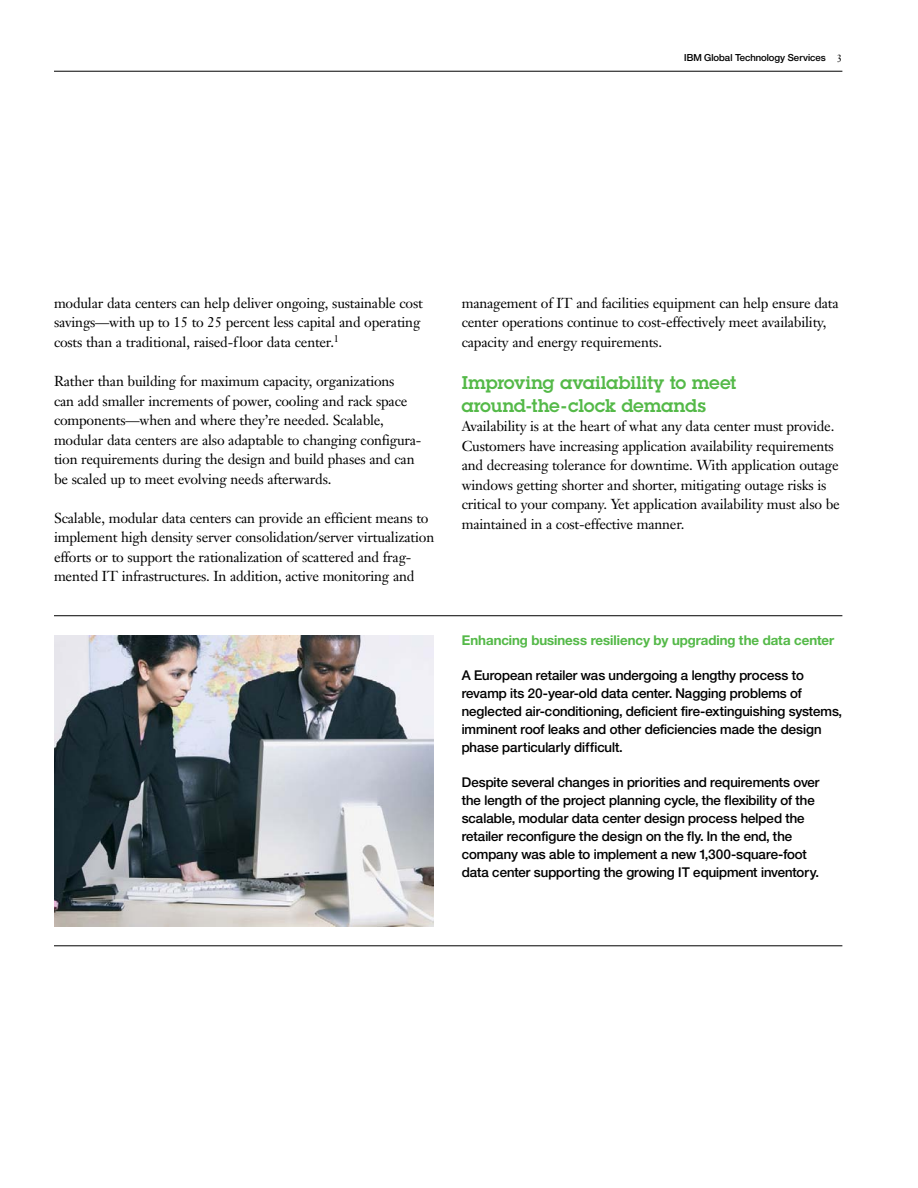
<style>
.page{position:relative;width:918px;height:1188px;background:#fff}
.page>*{position:absolute;margin:0;border:0;box-sizing:border-box;transform-origin:0 0}
.t1{font:600 18px/22.5px "Lubalinfor IBM";color:#54b948}
.t2{font:14.25px/19.5px "Janson Text LT Pro";letter-spacing:-.015em;color:#000}
.t3{font:500 13.5px/18px "Helv Neuefor IBM";color:#000}
.t4{font:700 13.5px "Helv Neuefor IBM";color:#54b948}
.t5{font:500 9.75px "Helv Neuefor IBM";color:#000}
.s1{font-family:"Janson Text LT Pro";font-weight:400;font-size:10.5px}
</style>
<div class="page">
<hr style="left:54px;top:71px;width:788px;height:1px;background:#000">
<hr style="left:54px;top:615px;width:788px;height:1px;background:#000">
<hr style="left:54px;top:945px;width:788px;height:1px;background:#000">
<img style="left:55px;top:635px;width:379px;height:291px">
<p class="t5" style="left:684px;top:52px;width:160px">IBM Global Technology Services <span class="s1">3</span></p>
<p class="t2" style="left:54px;top:293px;width:370px">modular data centers can help deliver ongoing, sustainable cost savings—with up to 15 to 25 percent less capital and operating costs than a traditional, raised-floor data center.<sup>1</sup></p>
<p class="t2" style="left:54px;top:371px;width:369px">Rather than building for maximum capacity, organizations<br>can add smaller increments of power, cooling and rack space components—when and where they’re needed. Scalable, modular data centers are also adaptable to changing configura&shy;tion requirements during the design and build phases and can be scaled up to meet evolving needs afterwards.</p>
<p class="t2" style="left:54px;top:508px;width:382px">Scalable, modular data centers can provide an efficient means to implement high density server consolidation/server virtualization efforts or to support the rationalization of scattered and frag&shy;mented IT infrastructures. In addition, active monitoring and</p>
<p class="t2" style="left:462px;top:293px;width:379px">management of IT and facilities equipment can help ensure data center operations continue to cost-effectively meet availability, capacity and energy requirements.</p>
<h2 class="t1" style="left:462px;top:371px;width:276px">Improving availability to meet around-the-clock demands</h2>
<p class="t2" style="left:462px;top:417px;width:380px">Availability is at the heart of what any data center must provide.<br>Customers have increasing application availability requirements and decreasing tolerance for downtime. With application outage windows getting shorter and shorter, mitigating outage risks is critical to your company. Yet application availability must also be maintained in a cost-effective manner.</p>
<h2 class="t4" style="left:462px;top:632px;width:374px">Enhancing business resiliency by upgrading the data center</h2>
<p class="t3" style="left:462px;top:666px;width:382px">A European retailer was undergoing a lengthy process to revamp its 20-year-old data center. Nagging problems of neglected air-conditioning, deficient fire-extinguishing systems, imminent roof leaks and other deficiencies made the design phase particularly difficult.</p>
<p class="t3" style="left:462px;top:773px;width:359px">Despite several changes in priorities and requirements over the length of the project planning cycle, the flexibility of the scalable, modular data center design process helped the retailer reconfigure the design on the fly. In the end, the company was able to implement a new 1,300-square-foot data center supporting the growing IT equipment inventory.</p>
</div>
